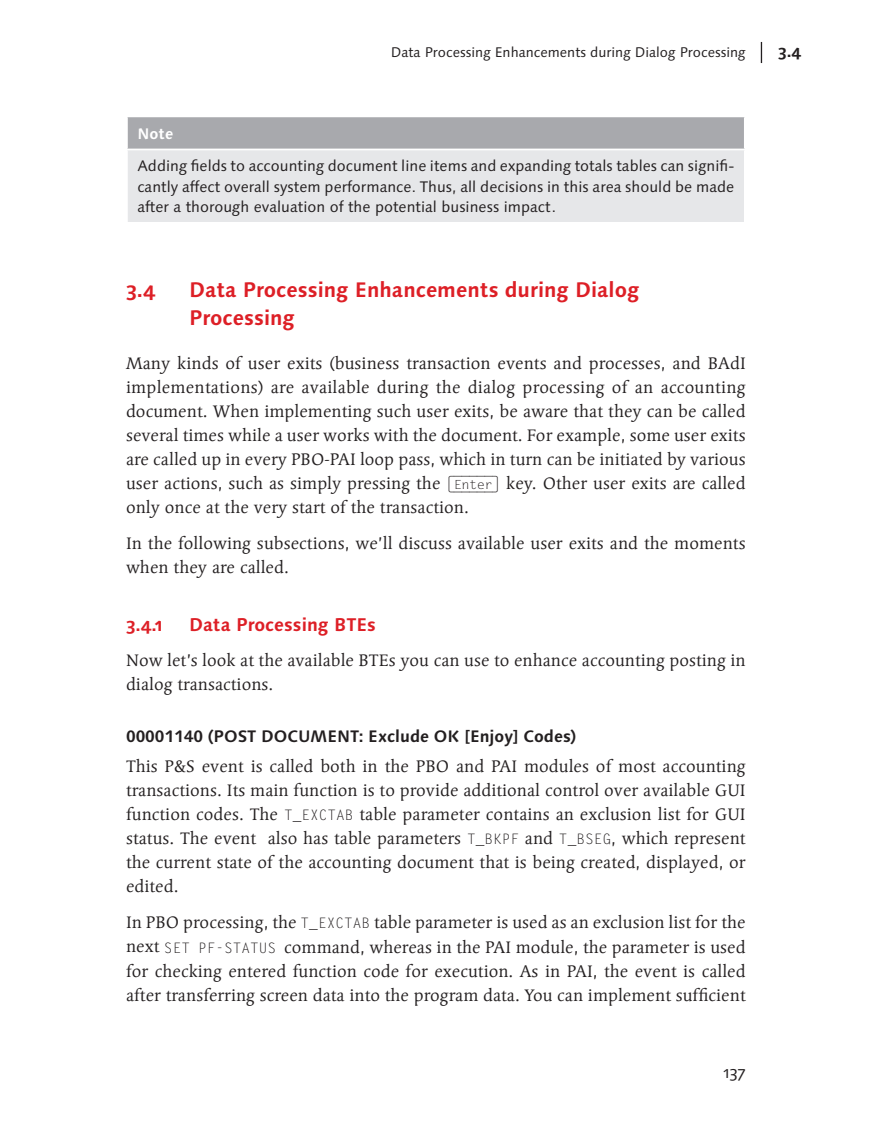
<style>
.page{position:relative;width:870px;height:1134px;background:#fff}
.page>*{position:absolute;margin:0;border:0;box-sizing:border-box;transform-origin:0 0}
.t1{font:700 21px/28px "Linotype Syntax";color:#dd1f26}
.t2{font:700 21px "Linotype Syntax Os F";color:#dd1f26}
.t3{font:700 18.38px "Linotype Syntax";color:#dd1f26}
.t4{font:700 18.38px "Linotype Syntax Os F";color:#dd1f26}
.t5{font:16.62px/24px "Linotype Syntax Serif";color:#231f20;text-align:justify}
.heading_4{font:700 16.62px "Linotype Syntax";color:#231f20}
.t6{font:16.62px "Linotype Syntax Os F";color:#231f20}
.t7{font:700 16.62px "Linotype Syntax Os F";color:#231f20}
.box_standard{font:15.4px/20.7px "Linotype Syntax";color:#231f20;text-align:justify}
.table_head{font:700 15.4px "Linotype Syntax";color:#fff}
.t8{font:14px "Linotype Syntax Os F";color:#231f20}
.s1{font-family:"Apple Keyboard";font-size:15.4px}
.s2{font-family:"Letter Gothic LT";font-size:14.35px}
</style>
<div class="page">
<svg style="left:761px;top:42px;width:1px;height:21px"></svg>
<div style="left:127px;top:116px;width:618px;height:33px;background:#a8a9ad"></div>
<div style="left:127px;top:149px;width:618px;height:74px;background:#e6e7e9"></div>
<hr style="left:126px;top:116px;width:620px;height:1px;background:#fff">
<hr style="left:126px;top:117px;width:2px;height:32px;background:#fff">
<hr style="left:744px;top:117px;width:2px;height:32px;background:#fff">
<hr style="left:126px;top:149px;width:620px;height:1px;background:#fff">
<hr style="left:126px;top:150px;width:2px;height:72px;background:#fff">
<hr style="left:744px;top:150px;width:2px;height:72px;background:#fff">
<hr style="left:126px;top:222px;width:620px;height:2px;background:#fff">
<p class="t8" style="left:391px;top:44px;width:356px">Data Processing Enhancements during Dialog Processing</p>
<p class="t7" style="left:778px;top:41px;width:25px">3.4</p>
<p class="table_head" style="left:137px;top:124px;width:37px">Note</p>
<p class="box_standard" style="left:137px;top:156px;width:598px">Adding fields to accounting document line items and expanding totals tables can signifi&shy;cantly affect overall system performance. Thus, all decisions in this area should be made after a thorough evaluation of the potential business impact.</p>
<p class="t2" style="left:126px;top:277px;width:31px">3.4</p>
<p class="t1" style="left:189px;top:276px;width:452px">Data Processing Enhancements during Dialog<br>Processing</p>
<p class="t5" style="left:126px;top:351px;width:621px">Many kinds of user exits (business transaction events and processes, and BAdI implementations) are available during the dialog processing of an accounting document. When implementing such user exits, be aware that they can be called several times while a user works with the document. For example, some user exits are called up in every PBO-PAI loop pass, which in turn can be initiated by various user actions, such as simply pressing the <span class="s1">(ENTER)</span> key. Other user exits are called only once at the very start of the transaction.</p>
<p class="t5" style="left:126px;top:532px;width:621px">In the following subsections, we’ll discuss available user exits and the moments when they are called.</p>
<p class="t4" style="left:126px;top:613px;width:38px">3.4.1</p>
<p class="t3" style="left:189px;top:613px;width:188px">Data Processing BTEs</p>
<p class="t5" style="left:126px;top:648px;width:621px">Now let’s look at the available BTEs you can use to enhance accounting posting in dialog transactions.</p>
<p class="heading_4" style="left:126px;top:726px;width:452px">00001140 (POST DOCUMENT: Exclude OK [Enjoy] Codes)</p>
<p class="t5" style="left:126px;top:755px;width:621px">This P&amp;S event is called both in the PBO and PAI modules of most accounting transactions. Its main function is to provide additional control over available GUI function codes. The <span class="s2">T_EXCTAB</span> table parameter contains an exclusion list for GUI status. The event also has table parameters <span class="s2">T_BKPF</span> and <span class="s2">T_BSEG</span>, which represent the current state of the accounting document that is being created, displayed, or edited.</p>
<p class="t5" style="left:126px;top:911px;width:621px">In PBO processing, the <span class="s2">T_EXCTAB</span> table parameter is used as an exclusion list for the next <span class="s2">SET PF-STATUS</span> command, whereas in the PAI module, the parameter is used for checking entered function code for execution. As in PAI, the event is called after transferring screen data into the program data. You can implement sufficient</p>
<p class="t6" style="left:723px;top:1062px;width:24px">137</p>
</div>
